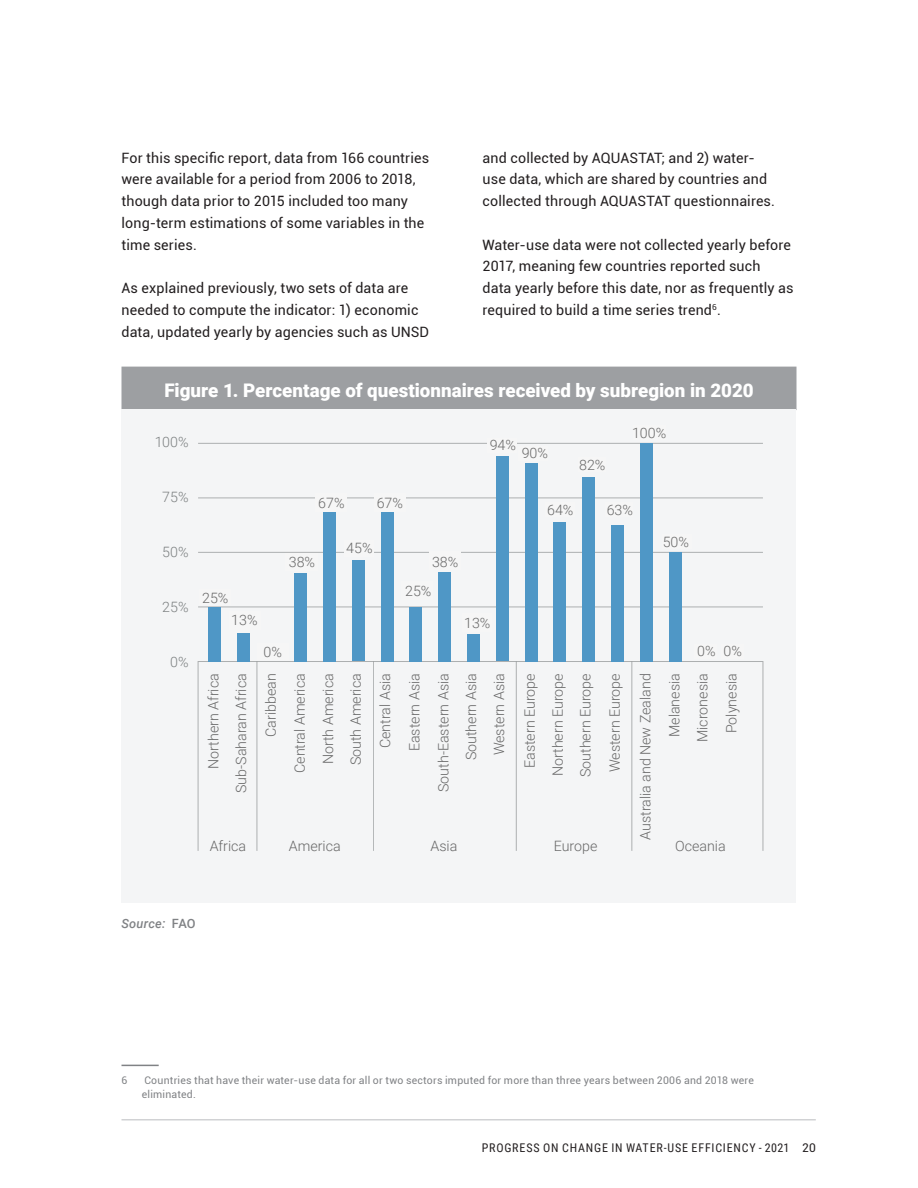
<style>
.page{position:relative;width:918px;height:1188px;background:#fff}
.page>*{position:absolute;margin:0;border:0;box-sizing:border-box;transform-origin:0 0}
.CHART_TABLE_H1{font:900 18.75px "Roboto";color:#fff}
.Body_Light_Single_Co{font:14.25px/21.8px "Roboto";letter-spacing:.01em;color:#231f20}
.t1{font:300 14.25px/28.7px "Roboto";color:#686868;text-align:right}
.t2{font:300 14.25px "Roboto";color:#7c8081}
.CAP_below_image{font:italic 500 12.75px "Roboto";letter-spacing:.02em;color:#808285}
.t3{font:12px "Roboto Condensed";letter-spacing:.065em;color:#231f20}
.FN1_first_line{font:10.5px/13.5px "Roboto";letter-spacing:.02em;color:#808285}
.s1{font-style:normal}
.s2{font-family:"Roboto"}
</style>
<div class="page">
<hr style="left:122px;top:1119px;width:694px;height:1px;background:#d1d2d4">
<hr style="left:122px;top:1065px;width:37px;height:1px;background:#808285">
<div style="left:122px;top:367px;width:674px;height:43px;background:#9d9fa2"></div>
<div style="left:122px;top:409px;width:674px;height:494px;background:#f4f5f6"></div>
<hr style="left:198px;top:607px;width:565px;height:1px;background:#7c8081">
<hr style="left:198px;top:552px;width:565px;height:1px;background:#7c8081">
<hr style="left:198px;top:498px;width:565px;height:1px;background:#7c8081">
<div style="left:429px;top:551px;width:31px;height:19px;background:#f6f6f6"></div>
<hr style="left:198px;top:443px;width:565px;height:1px;background:#7c8081">
<div style="left:208px;top:607px;width:12px;height:54px;background:#4f97c6"></div>
<div style="left:237px;top:633px;width:12px;height:28px;background:#4f97c6"></div>
<div style="left:295px;top:573px;width:12px;height:88px;background:#4f97c6"></div>
<div style="left:323px;top:512px;width:13px;height:149px;background:#4f97c6"></div>
<div style="left:487px;top:438px;width:29px;height:14px;background:#f6f6f6"></div>
<div style="left:374px;top:493px;width:31px;height:19px;background:#f6f6f6"></div>
<div style="left:316px;top:493px;width:31px;height:19px;background:#f6f6f6"></div>
<div style="left:344px;top:540px;width:30px;height:16px;background:#f6f6f6"></div>
<div style="left:352px;top:561px;width:12px;height:100px;background:#4f97c6"></div>
<div style="left:381px;top:512px;width:12px;height:149px;background:#4f97c6"></div>
<div style="left:410px;top:607px;width:12px;height:54px;background:#4f97c6"></div>
<div style="left:439px;top:572px;width:12px;height:89px;background:#4f97c6"></div>
<div style="left:467px;top:634px;width:13px;height:27px;background:#4f97c6"></div>
<div style="left:496px;top:457px;width:12px;height:204px;background:#4f97c6"></div>
<div style="left:525px;top:463px;width:12px;height:198px;background:#4f97c6"></div>
<div style="left:554px;top:522px;width:12px;height:139px;background:#4f97c6"></div>
<div style="left:583px;top:477px;width:12px;height:184px;background:#4f97c6"></div>
<div style="left:611px;top:525px;width:13px;height:136px;background:#4f97c6"></div>
<div style="left:640px;top:443px;width:12px;height:218px;background:#4f97c6"></div>
<div style="left:669px;top:552px;width:12px;height:109px;background:#4f97c6"></div>
<hr style="left:632px;top:662px;width:1px;height:189px;background:#7c8081">
<hr style="left:373px;top:662px;width:1px;height:189px;background:#7c8081">
<hr style="left:257px;top:662px;width:1px;height:189px;background:#7c8081">
<hr style="left:516px;top:662px;width:1px;height:189px;background:#7c8081">
<p class="Body_Light_Single_Co" style="left:122px;top:146px;width:309px">For this specific report, data from 166 countries were available for a period from 2006 to 2018, though data prior to 2015 included too many long-term estimations of some variables in the time series.</p>
<p class="Body_Light_Single_Co" style="left:122px;top:277px;width:309px">As explained previously, two sets of data are needed to compute the indicator: 1) economic data, updated yearly by agencies such as UNSD</p>
<p class="Body_Light_Single_Co" style="left:483px;top:146px;width:294px">and collected by AQUASTAT; and 2) water&shy;use data, which are shared by countries and collected through AQUASTAT questionnaires.</p>
<p class="Body_Light_Single_Co" style="left:483px;top:233px;width:312px">Water-use data were not collected yearly before 2017, meaning few countries reported such<br>data yearly before this date, nor as frequently as required to build a time series trend<sup>6</sup>.</p>
<p class="CHART_TABLE_H1" style="left:164px;top:377px;width:591px">Figure 1. Percentage of questionnaires received by subregion in 2020</p>
<p class="t2" style="left:154px;top:432px;width:36px">100%</p>
<p class="t2" style="left:162px;top:487px;width:28px">75%</p>
<p class="t2" style="left:162px;top:542px;width:28px">50%</p>
<p class="t2" style="left:162px;top:597px;width:28px">25%</p>
<p class="t2" style="left:170px;top:652px;width:20px">0%</p>
<p class="t1" style="left:490px;top:430px;width:28px">94%</p>
<p class="t1" style="left:522px;top:438px;width:28px">90%</p>
<p class="t1" style="left:579px;top:451px;width:28px">82%</p>
<p class="t1" style="left:632px;top:418px;width:36px">100%</p>
<p class="t1" style="left:202px;top:583px;width:28px">25%</p>
<p class="t1" style="left:231px;top:605px;width:28px">13%</p>
<p class="t1" style="left:263px;top:637px;width:20px">0%</p>
<p class="t1" style="left:318px;top:488px;width:28px">67%</p>
<p class="t1" style="left:377px;top:488px;width:28px">67%</p>
<p class="t1" style="left:346px;top:534px;width:28px">45%</p>
<p class="t1" style="left:289px;top:547px;width:28px">38%</p>
<p class="t1" style="left:432px;top:547px;width:28px">38%</p>
<p class="t1" style="left:405px;top:576px;width:28px">25%</p>
<p class="t1" style="left:464px;top:608px;width:28px">13%</p>
<p class="t1" style="left:547px;top:495px;width:28px">64%</p>
<p class="t1" style="left:607px;top:495px;width:28px">63%</p>
<p class="t1" style="left:663px;top:527px;width:28px">50%</p>
<p class="t1" style="left:697px;top:636px;width:20px">0%</p>
<p class="t1" style="left:724px;top:636px;width:20px">0%</p>
<p class="t1" style="left:226px;top:793px;width:121px;rotate:-90deg">Sub-Saharan Africa<br>Caribbean<br>Central America<br>North America<br>South America</p>
<p class="t1" style="left:370px;top:792px;width:120px;rotate:-90deg">Central Asia<br>Eastern Asia<br>South-Eastern Asia<br>Southern Asia<br>Western Asia</p>
<p class="t1" style="left:515px;top:777px;width:105px;line-height:27.9px;text-align:justify;text-indent:9px;rotate:-90deg">Eastern Europe Northern Europe Southern Europe</p>
<p class="t1" style="left:599px;top:840px;width:168px;line-height:30.6px;rotate:-90deg">Western Europe<br>Australia and New Zealand</p>
<p class="t1" style="left:659px;top:742px;width:70px;rotate:-90deg">Melanesia<br>Micronesia<br>Polynesia</p>
<p class="t1" style="left:199px;top:769px;width:97px;rotate:-90deg">Northern Africa</p>
<p class="t1" style="left:210px;top:831px;width:38px">Africa</p>
<p class="t1" style="left:289px;top:831px;width:53px">America</p>
<p class="t1" style="left:431px;top:831px;width:28px">Asia</p>
<p class="t1" style="left:554px;top:831px;width:45px">Europe</p>
<p class="t1" style="left:675px;top:831px;width:52px">Oceania</p>
<p class="CAP_below_image" style="left:122px;top:914px;width:76px">Source: <span class="s1">FAO</span></p>
<p class="FN1_first_line" style="left:122px;top:1074px;width:7px">6</p>
<p class="FN1_first_line" style="left:142px;top:1074px;width:614px">Countries that have their water-use data for all or two sectors imputed for more than three years between 2006 and 2018 were eliminated.</p>
<p class="t3" style="left:482px;top:1139px;width:336px">PROGRESS ON CHANGE IN WATER-USE EFFICIENCY - 2021 <span class="s2">20</span></p>
</div>
